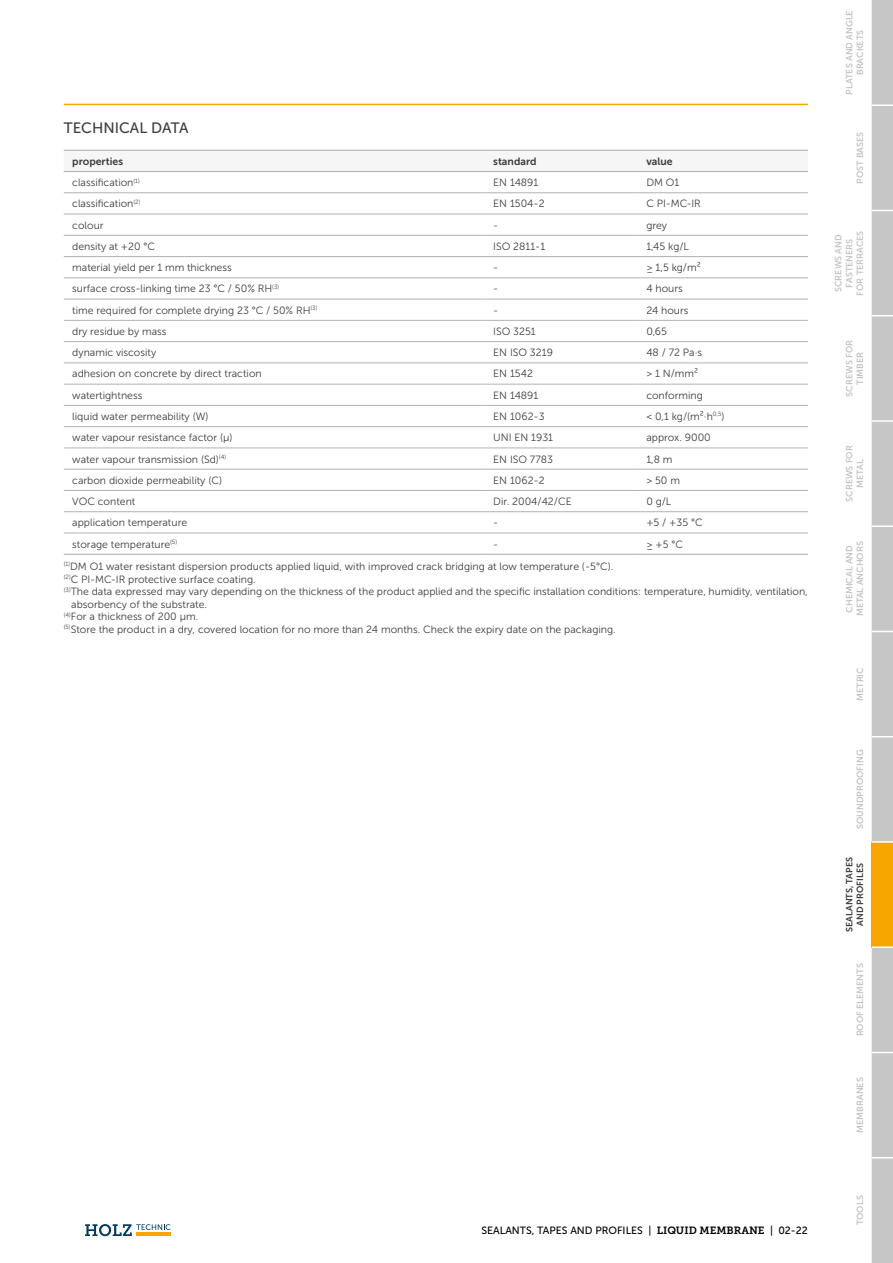
<style>
.page{position:relative;width:893px;height:1263px;background:#fff}
.page>*{position:absolute;margin:0;border:0;box-sizing:border-box;transform-origin:0 0}
.t1{font:15px "Museo Sans 500";color:#3c3c3b}
.t2{font:10.5px "Museo Sans 300";color:#3c3c3b}
.t3{font:10.5px "Museo Sans 500";color:#000}
.t4{font:10.5px "Museo Sans 700";color:#3c3c3b}
.t5{font:9px/10.8px "Museo Sans 700";color:#c6c6c6;text-align:center}
.t6{font:9px/10.8px "Museo Sans 700";color:#3c3c3b;text-align:center}
.s1{font-family:"Museo Slab 700"}
</style>
<div class="page">
<svg style="left:85px;top:1224px;width:86px;height:12px"></svg>
<svg style="left:64px;top:170px;width:744px;height:1px"></svg>
<hr style="left:64px;top:554px;width:421px;height:1px;background:#b3b2b2">
<hr style="left:485px;top:554px;width:153px;height:1px;background:#b3b2b2">
<hr style="left:638px;top:554px;width:170px;height:1px;background:#b3b2b2">
<hr style="left:64px;top:193px;width:421px;height:1px;background:#b3b2b2">
<hr style="left:485px;top:193px;width:153px;height:1px;background:#b3b2b2">
<hr style="left:638px;top:193px;width:170px;height:1px;background:#b3b2b2">
<hr style="left:64px;top:214px;width:421px;height:1px;background:#b3b2b2">
<hr style="left:485px;top:214px;width:153px;height:1px;background:#b3b2b2">
<hr style="left:638px;top:214px;width:170px;height:1px;background:#b3b2b2">
<hr style="left:64px;top:235px;width:421px;height:1px;background:#b3b2b2">
<hr style="left:485px;top:235px;width:153px;height:1px;background:#b3b2b2">
<hr style="left:638px;top:235px;width:170px;height:1px;background:#b3b2b2">
<hr style="left:64px;top:256px;width:421px;height:1px;background:#b3b2b2">
<hr style="left:485px;top:256px;width:153px;height:1px;background:#b3b2b2">
<hr style="left:638px;top:256px;width:170px;height:1px;background:#b3b2b2">
<hr style="left:64px;top:278px;width:421px;height:1px;background:#b3b2b2">
<hr style="left:485px;top:278px;width:153px;height:1px;background:#b3b2b2">
<hr style="left:638px;top:278px;width:170px;height:1px;background:#b3b2b2">
<hr style="left:64px;top:299px;width:421px;height:1px;background:#b3b2b2">
<hr style="left:485px;top:299px;width:153px;height:1px;background:#b3b2b2">
<hr style="left:638px;top:299px;width:170px;height:1px;background:#b3b2b2">
<hr style="left:64px;top:320px;width:421px;height:1px;background:#b3b2b2">
<hr style="left:485px;top:320px;width:153px;height:1px;background:#b3b2b2">
<hr style="left:638px;top:320px;width:170px;height:1px;background:#b3b2b2">
<hr style="left:64px;top:341px;width:421px;height:1px;background:#b3b2b2">
<hr style="left:485px;top:341px;width:153px;height:1px;background:#b3b2b2">
<hr style="left:638px;top:341px;width:170px;height:1px;background:#b3b2b2">
<hr style="left:64px;top:363px;width:421px;height:1px;background:#b3b2b2">
<hr style="left:485px;top:363px;width:153px;height:1px;background:#b3b2b2">
<hr style="left:638px;top:363px;width:170px;height:1px;background:#b3b2b2">
<hr style="left:64px;top:384px;width:421px;height:1px;background:#b3b2b2">
<hr style="left:485px;top:384px;width:153px;height:1px;background:#b3b2b2">
<hr style="left:638px;top:384px;width:170px;height:1px;background:#b3b2b2">
<hr style="left:64px;top:405px;width:421px;height:1px;background:#b3b2b2">
<hr style="left:485px;top:405px;width:153px;height:1px;background:#b3b2b2">
<hr style="left:638px;top:405px;width:170px;height:1px;background:#b3b2b2">
<hr style="left:64px;top:426px;width:421px;height:1px;background:#b3b2b2">
<hr style="left:485px;top:426px;width:153px;height:1px;background:#b3b2b2">
<hr style="left:638px;top:426px;width:170px;height:1px;background:#b3b2b2">
<hr style="left:64px;top:448px;width:421px;height:1px;background:#b3b2b2">
<hr style="left:485px;top:448px;width:153px;height:1px;background:#b3b2b2">
<hr style="left:638px;top:448px;width:170px;height:1px;background:#b3b2b2">
<hr style="left:64px;top:469px;width:421px;height:1px;background:#b3b2b2">
<hr style="left:485px;top:469px;width:153px;height:1px;background:#b3b2b2">
<hr style="left:638px;top:469px;width:170px;height:1px;background:#b3b2b2">
<hr style="left:64px;top:490px;width:421px;height:1px;background:#b3b2b2">
<hr style="left:485px;top:490px;width:153px;height:1px;background:#b3b2b2">
<hr style="left:638px;top:490px;width:170px;height:1px;background:#b3b2b2">
<hr style="left:64px;top:511px;width:421px;height:1px;background:#b3b2b2">
<hr style="left:485px;top:511px;width:153px;height:1px;background:#b3b2b2">
<hr style="left:638px;top:511px;width:170px;height:1px;background:#b3b2b2">
<hr style="left:64px;top:533px;width:421px;height:1px;background:#b3b2b2">
<hr style="left:485px;top:533px;width:153px;height:1px;background:#b3b2b2">
<hr style="left:638px;top:533px;width:170px;height:1px;background:#b3b2b2">
<hr style="left:64px;top:150px;width:421px;height:1px;background:#b3b2b2">
<hr style="left:485px;top:150px;width:153px;height:1px;background:#b3b2b2">
<hr style="left:638px;top:150px;width:170px;height:1px;background:#b3b2b2">
<hr style="left:64px;top:171px;width:421px;height:1px;background:#b3b2b2">
<hr style="left:485px;top:171px;width:153px;height:1px;background:#b3b2b2">
<hr style="left:638px;top:171px;width:170px;height:1px;background:#b3b2b2">
<svg style="left:872px;top:0;width:21px;height:1263px;background:#cac4b6"></svg>
<hr style="left:64px;top:104px;width:744px;height:1px;background:#f7a600">
<h1 class="t1" style="left:64px;top:119px;width:126px">TECHNICAL DATA</h1>
<p class="t4" style="left:72px;top:155px;width:52px">properties</p>
<p class="t4" style="left:493px;top:155px;width:45px">standard</p>
<p class="t4" style="left:646px;top:155px;width:28px">value</p>
<p class="t2" style="left:72px;top:177px;width:69px">classification<sup>(1)</sup></p>
<p class="t2" style="left:493px;top:177px;width:47px">EN 14891</p>
<p class="t2" style="left:646px;top:177px;width:35px">DM O1</p>
<p class="t2" style="left:72px;top:198px;width:70px">classification<sup>(2)</sup></p>
<p class="t2" style="left:493px;top:198px;width:53px">EN 1504-2</p>
<p class="t2" style="left:646px;top:198px;width:56px">C PI-MC-IR</p>
<p class="t2" style="left:72px;top:219px;width:33px">colour</p>
<p class="t2" style="left:493px;top:219px;width:7px">-</p>
<p class="t2" style="left:646px;top:219px;width:22px">grey</p>
<p class="t2" style="left:72px;top:241px;width:84px">density at +20 °C</p>
<p class="t2" style="left:493px;top:241px;width:54px">ISO 2811-1</p>
<p class="t2" style="left:646px;top:241px;width:44px">1,45 kg/L</p>
<p class="t2" style="left:72px;top:262px;width:161px">material yield per 1 mm thickness</p>
<p class="t2" style="left:493px;top:262px;width:7px">-</p>
<p class="t2" style="left:646px;top:262px;width:56px">≥ 1,5 kg/m²</p>
<p class="t2" style="left:72px;top:283px;width:208px">surface cross-linking time 23 °C / 50% RH<sup>(3)</sup></p>
<p class="t2" style="left:493px;top:283px;width:7px">-</p>
<p class="t2" style="left:646px;top:283px;width:38px">4 hours</p>
<p class="t2" style="left:72px;top:304px;width:247px">time required for complete drying 23 °C / 50% RH<sup>(3)</sup></p>
<p class="t2" style="left:493px;top:304px;width:7px">-</p>
<p class="t2" style="left:646px;top:304px;width:44px">24 hours</p>
<p class="t2" style="left:72px;top:326px;width:96px">dry residue by mass</p>
<p class="t2" style="left:493px;top:326px;width:44px">ISO 3251</p>
<p class="t2" style="left:646px;top:326px;width:22px">0,65</p>
<p class="t2" style="left:72px;top:347px;width:86px">dynamic viscosity</p>
<p class="t2" style="left:493px;top:347px;width:61px">EN ISO 3219</p>
<p class="t2" style="left:646px;top:347px;width:57px">48 / 72 Pa·s</p>
<p class="t2" style="left:72px;top:368px;width:191px">adhesion on concrete by direct traction</p>
<p class="t2" style="left:493px;top:368px;width:41px">EN 1542</p>
<p class="t2" style="left:646px;top:368px;width:53px">&gt; 1 N/mm²</p>
<p class="t2" style="left:72px;top:389px;width:72px">watertightness</p>
<p class="t2" style="left:493px;top:389px;width:47px">EN 14891</p>
<p class="t2" style="left:646px;top:389px;width:58px">conforming</p>
<p class="t2" style="left:72px;top:411px;width:138px">liquid water permeability (W)</p>
<p class="t2" style="left:493px;top:411px;width:53px">EN 1062-3</p>
<p class="t2" style="left:646px;top:411px;width:80px">&lt; 0,1 kg/(m²·h<sup>0,5</sup>)</p>
<p class="t2" style="left:72px;top:432px;width:162px">water vapour resistance factor (μ)</p>
<p class="t2" style="left:493px;top:432px;width:61px">UNI EN 1931</p>
<p class="t2" style="left:646px;top:432px;width:66px">approx. 9000</p>
<p class="t2" style="left:72px;top:453px;width:155px">water vapour transmission (Sd)<sup>(4)</sup></p>
<p class="t2" style="left:493px;top:453px;width:61px">EN ISO 7783</p>
<p class="t2" style="left:646px;top:453px;width:28px">1,8 m</p>
<p class="t2" style="left:72px;top:474px;width:151px">carbon dioxide permeability (C)</p>
<p class="t2" style="left:493px;top:474px;width:53px">EN 1062-2</p>
<p class="t2" style="left:646px;top:474px;width:35px">&gt; 50 m</p>
<p class="t2" style="left:72px;top:496px;width:65px">VOC content</p>
<p class="t2" style="left:493px;top:496px;width:80px">Dir. 2004/42/CE</p>
<p class="t2" style="left:646px;top:496px;width:27px">0 g/L</p>
<p class="t2" style="left:72px;top:517px;width:116px">application temperature</p>
<p class="t2" style="left:493px;top:517px;width:7px">-</p>
<p class="t2" style="left:646px;top:517px;width:58px">+5 / +35 °C</p>
<p class="t2" style="left:72px;top:538px;width:106px">storage temperature<sup>(5)</sup></p>
<p class="t2" style="left:493px;top:538px;width:7px">-</p>
<p class="t2" style="left:646px;top:538px;width:38px">≥ +5 °C</p>
<p class="t2" style="left:64px;top:561px;width:551px"><sup>(1)</sup>DM O1 water resistant dispersion products applied liquid, with improved crack bridging at low temperature (-5°C).</p>
<p class="t2" style="left:64px;top:573px;width:193px"><sup>(2)</sup>C PI-MC-IR protective surface coating.</p>
<p class="t2" style="left:64px;top:586px;width:746px"><sup>(3)</sup>The data expressed may vary depending on the thickness of the product applied and the specific installation conditions: temperature, humidity, ventilation,</p>
<p class="t2" style="left:71px;top:598px;width:137px">absorbency of the substrate.</p>
<p class="t2" style="left:64px;top:611px;width:136px"><sup>(4)</sup>For a thickness of 200 µ m.</p>
<p class="t2" style="left:64px;top:624px;width:554px"><sup>(5)</sup>Store the product in a dry, covered location for no more than 24 months. Check the expiry date on the packaging.</p>
<p class="t3" style="left:481px;top:1225px;width:328px">SEALANTS, TAPES AND PROFILES | <span class="s1">LIQUID MEMBRANE</span> | 02-22</p>
<p class="t5" style="left:844px;top:95px;width:86px;rotate:-90deg">PLATES AND ANGLE<br>BRACKETS</p>
<p class="t5" style="left:855px;top:184px;width:54px;rotate:-90deg">POST BASES</p>
<p class="t5" style="left:833px;top:296px;width:66px;rotate:-90deg">SCREWS AND<br>FASTENERS<br>FOR TERRACES</p>
<p class="t5" style="left:844px;top:397px;width:58px;rotate:-90deg">SCREWS FOR<br>TIMBER</p>
<p class="t5" style="left:844px;top:502px;width:58px;rotate:-90deg">SCREWS FOR<br>METAL</p>
<p class="t5" style="left:844px;top:616px;width:77px;rotate:-90deg">CHEMICAL AND<br>METAL ANCHORS</p>
<p class="t5" style="left:855px;top:701px;width:35px;rotate:-90deg">METRIC</p>
<p class="t5" style="left:855px;top:829px;width:81px;rotate:-90deg">SOUNDPROOFING</p>
<p class="t6" style="left:844px;top:932px;width:76px;rotate:-90deg">SEALANTS, TAPES<br>AND PROFILES</p>
<p class="t5" style="left:855px;top:1036px;width:75px;rotate:-90deg">ROOF ELEMENTS</p>
<p class="t5" style="left:855px;top:1133px;width:57px;rotate:-90deg">MEMBRANES</p>
<p class="t5" style="left:855px;top:1225px;width:31px;rotate:-90deg">TOOLS</p>
</div>
